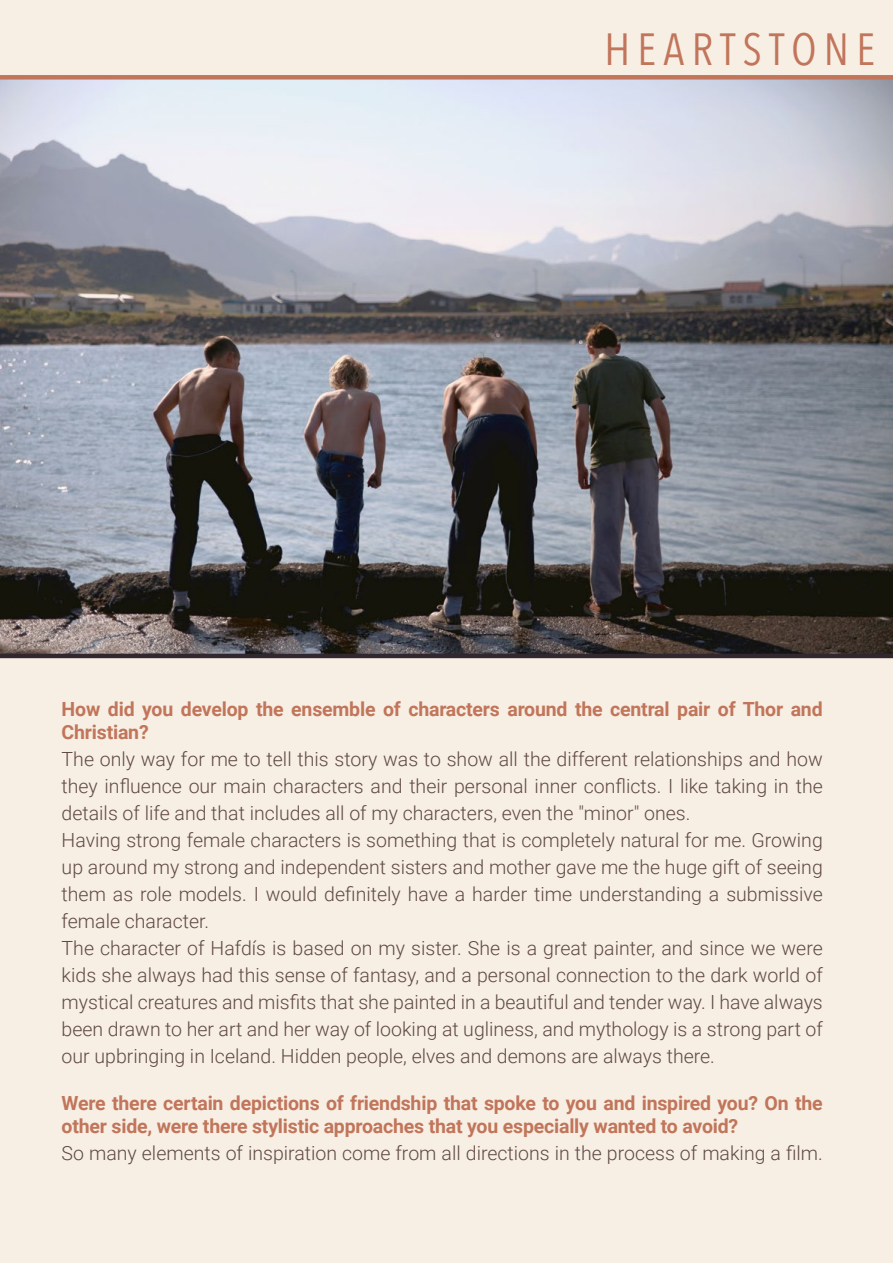
<style>
.page{position:relative;width:893px;height:1263px;background:#f7eee4}
.page>*{position:absolute;margin:0;border:0;box-sizing:border-box;transform-origin:0 0}
.t1{font:45px "Avenir Next Condensed";letter-spacing:.16em;color:#c1755a}
.t2{font:300 19.5px/27px "Roboto";color:#5f4a43}
.t3{font:700 19.5px/23.4px "Roboto";letter-spacing:-.01em;color:#c1755a}
</style>
<div class="page">
<img style="left:0;top:80px;width:893px;height:574px">
<div style="left:0;top:75px;width:893px;height:5px;background:#c1755a"></div>
<hr style="left:0;top:654px;width:893px;height:4px;background:#31272f">
<h1 class="t1" style="left:605px;top:11px;width:272px">HEARTSTONE</h1>
<p class="t3" style="left:62px;top:696px;width:762px">How did you develop the ensemble of characters around the central pair of Thor and<br>Christian?</p>
<p class="t2" style="left:62px;top:745px;width:763px">The only way for me to tell this story was to show all the different relationships and how they influence our main characters and their personal inner conflicts. I like taking in the details of life and that includes all of my characters, even the "minor" ones.<br>Having strong female characters is something that is completely natural for me. Growing up around my strong and independent sisters and mother gave me the huge gift of seeing them as role models. I would definitely have a harder time understanding a submissive female character.<br>The character of Hafdís is based on my sister. She is a great painter, and since we were kids she always had this sense of fantasy, and a personal connection to the dark world of mystical creatures and misfits that she painted in a beautiful and tender way. I have always been drawn to her art and her way of looking at ugliness, and mythology is a strong part of our upbringing in Iceland. Hidden people, elves and demons are always there.</p>
<p class="t3" style="left:62px;top:1090px;width:763px">Were there certain depictions of friendship that spoke to you and inspired you? On the other side, were there stylistic approaches that you especially wanted to avoid?</p>
<p class="t2" style="left:62px;top:1139px;width:763px">So many elements of inspiration come from all directions in the process of making a film.</p>
</div>
